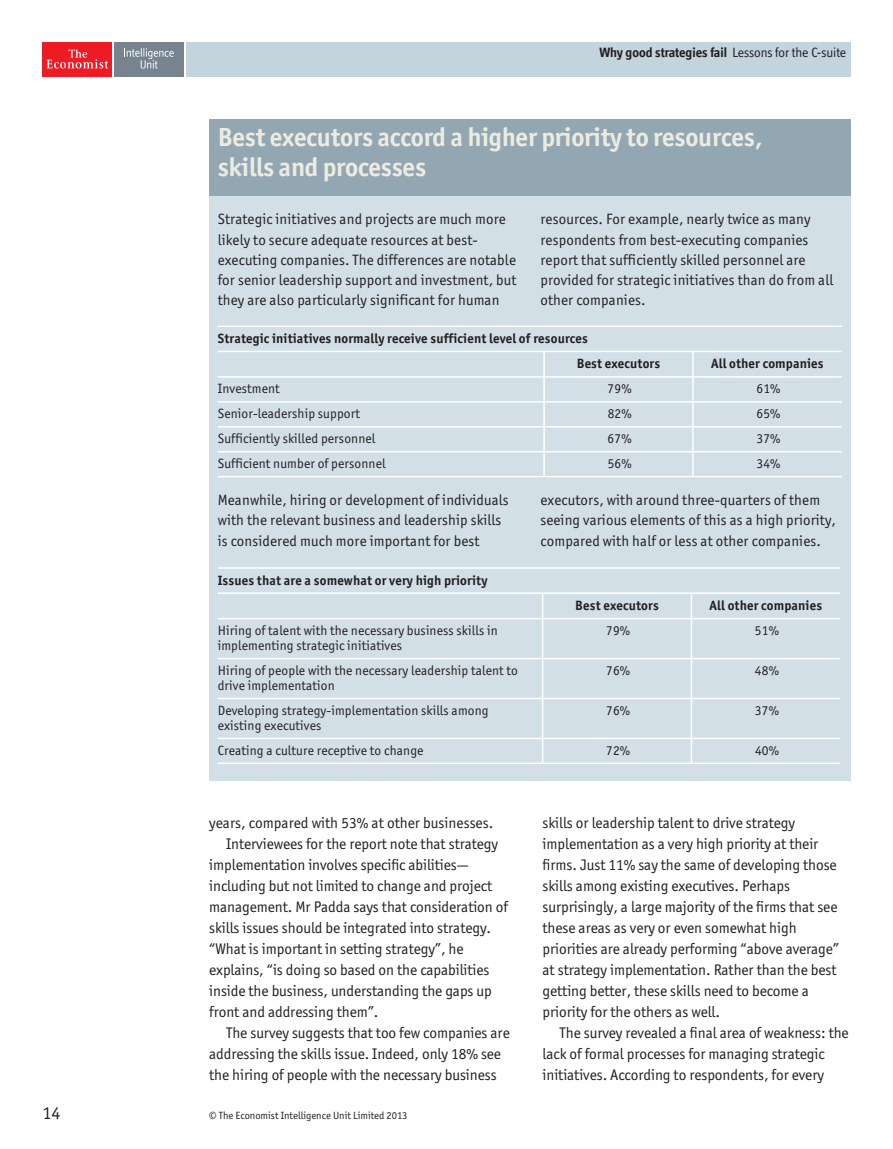
<style>
.page{position:relative;width:893px;height:1149px;background:#fff}
.page>*{position:absolute;margin:0;border:0;box-sizing:border-box;transform-origin:0 0}
.t1{font:700 26.25px/30px "Officina San ITC";letter-spacing:-.01em;color:#ecebe1}
.t2{font:18px "Officina San ITC";color:#231f20}
.t3{font:15.3px/21px "Officina San ITC";letter-spacing:-.005em;color:#231f20}
.t4{font:15px/20.2px "Officina San ITC";letter-spacing:.01em;color:#231f20}
.t5{font:13.5px/15px "Officina San ITC";letter-spacing:.01em;color:#231f20}
.t6{font:700 13.5px/25.5px "Officina San ITC";letter-spacing:.01em;color:#231f20}
.t7{font:700 13.5px "Officina Display";color:#231f20}
.t8{font:10.5px "Officina San ITC";color:#231f20}
.s1{font-weight:400}
</style>
<div class="page">
<div style="left:43px;top:43px;width:69px;height:34px;background:#ed1c24"></div>
<svg style="left:46px;top:49px;width:62px;height:19px"></svg>
<div style="left:114px;top:43px;width:70px;height:34px;background:#77848f"></div>
<svg style="left:124px;top:48px;width:50px;height:21px"></svg>
<div style="left:186px;top:43px;width:664px;height:34px;background:#c3d4dd"></div>
<div style="left:209px;top:196px;width:641px;height:121px;background:#d2dfe6"></div>
<div style="left:209px;top:119px;width:641px;height:77px;background:#93a7b2"></div>
<div style="left:209px;top:317px;width:641px;height:175px;background:#d2dfe6"></div>
<hr style="left:543px;top:352px;width:2px;height:24px;background:#fff">
<hr style="left:692px;top:352px;width:2px;height:24px;background:#fff">
<hr style="left:218px;top:376px;width:475px;height:1px;background:#fff">
<hr style="left:543px;top:377px;width:2px;height:24px;background:#fff">
<hr style="left:693px;top:376px;width:149px;height:1px;background:#fff">
<hr style="left:692px;top:377px;width:2px;height:24px;background:#fff">
<hr style="left:218px;top:401px;width:475px;height:1px;background:#fff">
<hr style="left:543px;top:402px;width:2px;height:24px;background:#fff">
<hr style="left:693px;top:401px;width:149px;height:1px;background:#fff">
<hr style="left:692px;top:402px;width:2px;height:24px;background:#fff">
<hr style="left:218px;top:426px;width:475px;height:1px;background:#fff">
<hr style="left:543px;top:427px;width:2px;height:24px;background:#fff">
<hr style="left:693px;top:426px;width:149px;height:1px;background:#fff">
<hr style="left:692px;top:427px;width:2px;height:24px;background:#fff">
<hr style="left:218px;top:451px;width:475px;height:1px;background:#fff">
<hr style="left:543px;top:452px;width:2px;height:23px;background:#fff">
<hr style="left:693px;top:451px;width:149px;height:1px;background:#fff">
<hr style="left:692px;top:452px;width:2px;height:23px;background:#fff">
<hr style="left:218px;top:475px;width:624px;height:2px;background:#fff">
<hr style="left:218px;top:325px;width:624px;height:2px;background:#fff">
<hr style="left:218px;top:350px;width:475px;height:2px;background:#fff">
<hr style="left:693px;top:350px;width:149px;height:2px;background:#fff">
<div style="left:209px;top:485px;width:641px;height:75px;background:#d2dfe6"></div>
<div style="left:209px;top:558px;width:641px;height:222px;background:#d2dfe6"></div>
<svg style="left:542px;top:593px;width:1px;height:24px"></svg>
<svg style="left:691px;top:593px;width:1px;height:24px"></svg>
<hr style="left:218px;top:617px;width:473px;height:2px;background:#fff">
<hr style="left:542px;top:619px;width:1px;height:38px;background:#fff">
<hr style="left:691px;top:617px;width:149px;height:2px;background:#fff">
<hr style="left:691px;top:619px;width:1px;height:38px;background:#fff">
<hr style="left:218px;top:657px;width:473px;height:2px;background:#fff">
<hr style="left:542px;top:659px;width:1px;height:38px;background:#fff">
<hr style="left:691px;top:657px;width:149px;height:2px;background:#fff">
<hr style="left:691px;top:659px;width:1px;height:38px;background:#fff">
<hr style="left:218px;top:697px;width:473px;height:2px;background:#fff">
<hr style="left:542px;top:699px;width:1px;height:38px;background:#fff">
<hr style="left:691px;top:697px;width:149px;height:2px;background:#fff">
<hr style="left:691px;top:699px;width:1px;height:38px;background:#fff">
<hr style="left:218px;top:737px;width:473px;height:2px;background:#fff">
<svg style="left:542px;top:739px;width:1px;height:23px"></svg>
<hr style="left:691px;top:737px;width:149px;height:2px;background:#fff">
<svg style="left:691px;top:739px;width:1px;height:23px"></svg>
<hr style="left:218px;top:762px;width:622px;height:1px;background:#fff">
<hr style="left:218px;top:567px;width:622px;height:1px;background:#fff">
<hr style="left:218px;top:592px;width:473px;height:1px;background:#fff">
<hr style="left:691px;top:592px;width:149px;height:1px;background:#fff">
<p class="t7" style="left:599px;top:46px;width:248px">Why good strategies fail <span class="s1">Lessons for the C-suite</span></p>
<h1 class="t1" style="left:218px;top:123px;width:546px">Best executors accord a higher priority to resources, skills and processes</h1>
<p class="t4" style="left:218px;top:209px;width:300px">Strategic initiatives and projects are much more likely to secure adequate resources at best&shy;executing companies. The differences are notable for senior leadership support and investment, but they are also particularly significant for human</p>
<p class="t4" style="left:540px;top:209px;width:294px">resources. For example, nearly twice as many respondents from best-executing companies report that sufficiently skilled personnel are provided for strategic initiatives than do from all other companies.</p>
<p class="t6" style="left:577px;top:326px;width:85px;text-indent:-359px">Strategic initiatives normally receive sufficient level of resources<br>Best executors</p>
<p class="t6" style="left:711px;top:351px;width:114px">All other companies</p>
<p class="t5" style="left:218px;top:381px;width:63px">Investment</p>
<p class="t5" style="left:608px;top:381px;width:26px">79%</p>
<p class="t5" style="left:756px;top:381px;width:26px">61%</p>
<p class="t5" style="left:218px;top:406px;width:144px">Senior-leadership support</p>
<p class="t5" style="left:608px;top:406px;width:26px">82%</p>
<p class="t5" style="left:756px;top:406px;width:26px">65%</p>
<p class="t5" style="left:218px;top:431px;width:159px">Sufficiently skilled personnel</p>
<p class="t5" style="left:608px;top:431px;width:26px">67%</p>
<p class="t5" style="left:756px;top:431px;width:26px">37%</p>
<p class="t5" style="left:218px;top:456px;width:169px">Sufficient number of personnel</p>
<p class="t5" style="left:608px;top:456px;width:26px">56%</p>
<p class="t5" style="left:756px;top:456px;width:26px">34%</p>
<p class="t4" style="left:218px;top:490px;width:293px">Meanwhile, hiring or development of individuals with the relevant business and leadership skills is considered much more important for best</p>
<p class="t4" style="left:540px;top:490px;width:297px">executors, with around three-quarters of them seeing various elements of this as a high priority, compared with half or less at other companies.</p>
<p class="t6" style="left:218px;top:567px;width:271px">Issues that are a somewhat or very high priority</p>
<p class="t6" style="left:575px;top:593px;width:85px">Best executors</p>
<p class="t6" style="left:710px;top:593px;width:114px">All other companies</p>
<p class="t5" style="left:218px;top:623px;width:281px">Hiring of talent with the necessary business skills in implementing strategic initiatives</p>
<p class="t5" style="left:606px;top:623px;width:26px">79%</p>
<p class="t5" style="left:755px;top:623px;width:26px">51%</p>
<p class="t5" style="left:218px;top:663px;width:302px">Hiring of people with the necessary leadership talent to drive implementation</p>
<p class="t5" style="left:606px;top:663px;width:26px">76%</p>
<p class="t5" style="left:755px;top:663px;width:26px">48%</p>
<p class="t5" style="left:218px;top:703px;width:272px">Developing strategy-implementation skills among existing executives</p>
<p class="t5" style="left:606px;top:703px;width:26px">76%</p>
<p class="t5" style="left:755px;top:703px;width:26px">37%</p>
<p class="t5" style="left:218px;top:743px;width:207px">Creating a culture receptive to change</p>
<p class="t5" style="left:606px;top:743px;width:26px">72%</p>
<p class="t5" style="left:755px;top:743px;width:26px">40%</p>
<p class="t3" style="left:209px;top:812px;width:286px">years, compared with 53% at other businesses.</p>
<p class="t3" style="left:226px;top:833px;width:273px">Interviewees for the report note that strategy</p>
<p class="t3" style="left:209px;top:854px;width:261px">implementation involves specific abilities—</p>
<p class="t3" style="left:209px;top:875px;width:284px">including but not limited to change and project</p>
<p class="t3" style="left:209px;top:896px;width:300px">management. Mr Padda says that consideration of</p>
<p class="t3" style="left:209px;top:917px;width:283px">skills issues should be integrated into strategy.</p>
<p class="t3" style="left:209px;top:938px;width:256px">“What is important in setting strategy”, he</p>
<p class="t3" style="left:209px;top:959px;width:282px">explains, “is doing so based on the capabilities</p>
<p class="t3" style="left:209px;top:980px;width:284px">inside the business, understanding the gaps up</p>
<p class="t3" style="left:209px;top:1001px;width:171px">front and addressing them”.</p>
<p class="t3" style="left:226px;top:1022px;width:285px">The survey suggests that too few companies are</p>
<p class="t3" style="left:209px;top:1043px;width:293px">addressing the skills issue. Indeed, only 18% see</p>
<p class="t3" style="left:209px;top:1064px;width:289px">the hiring of people with the necessary business</p>
<p class="t2" style="left:43px;top:1103px;width:19px">14</p>
<p class="t8" style="left:209px;top:1109px;width:200px">© The Economist Intelligence Unit Limited 2013</p>
<p class="t3" style="left:543px;top:812px;width:298px">skills or leadership talent to drive strategy implementation as a very high priority at their firms. Just 11% say the same of developing those skills among existing executives. Perhaps surprisingly, a large majority of the firms that see these areas as very or even somewhat high priorities are already performing “above average” at strategy implementation. Rather than the best getting better, these skills need to become a priority for the others as well.</p>
<p class="t3" style="left:543px;top:1022px;width:308px;text-indent:17px">The survey revealed a final area of weakness: the lack of formal processes for managing strategic initiatives. According to respondents, for every</p>
</div>
